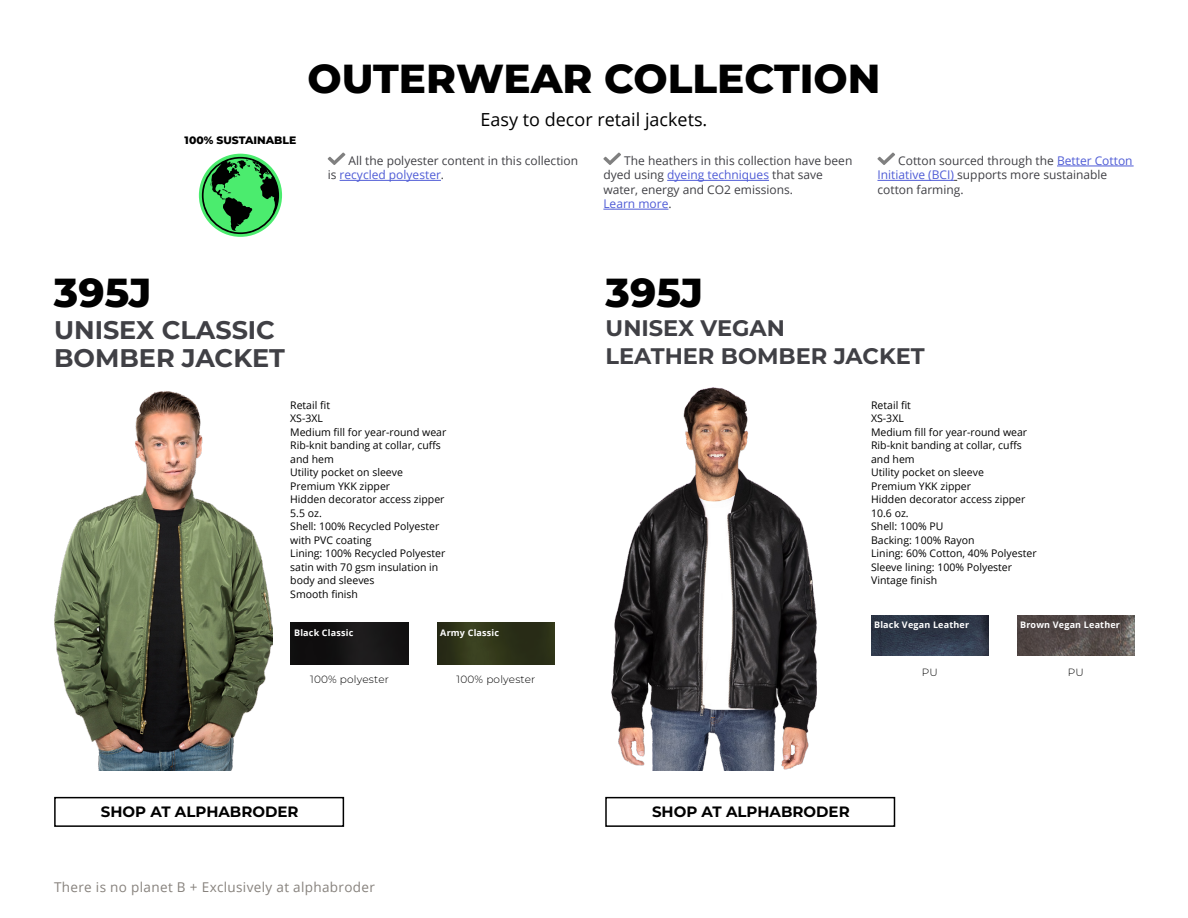
<style>
.page{position:relative;width:1188px;height:918px;background:#fff}
.page>*{position:absolute;margin:0;border:0;box-sizing:border-box;transform-origin:0 0}
.t1{font:100 40.5px "Montserrat";color:#000}
.t2{font:100 25.5px/28.5px "Montserrat";color:#404045}
.t3{font:100 22.5px/28.5px "Montserrat";color:#404045}
.t4{font:18px "Open Sans";color:#000}
.t5{font:100 15px "Montserrat";color:#000}
.t6{font:13.5px "Open Sans";letter-spacing:.025em;color:#87827d}
.t7{font:12px/14.4px "Open Sans";color:#404045}
.t8{font:100 10.8px "Montserrat";color:#000}
.t9{font:10.5px/13.5px "Open Sans";color:#000}
.t10{font:100 10.5px "Montserrat";letter-spacing:.02em;color:#000}
.t11{font:700 9px "Open Sans";letter-spacing:.02em;color:#fff}
.s1{color:#4f5cd6}
</style>
<div class="page">
<img style="left:54px;top:391px;width:218px;height:380px">
<img style="left:611px;top:387px;width:206px;height:384px">
<div style="left:54px;top:797px;width:290px;height:30px;border:2px solid #000"></div>
<div style="left:605px;top:797px;width:290px;height:30px;border:2px solid #000"></div>
<img style="left:290px;top:623px;width:118px;height:42px">
<img style="left:437px;top:622px;width:118px;height:43px">
<img style="left:871px;top:615px;width:117px;height:40px">
<img style="left:1017px;top:615px;width:117px;height:40px">
<svg style="left:199px;top:154px;width:83px;height:83px"></svg>
<svg style="left:202px;top:157px;width:77px;height:77px;background:#4ba65f"></svg>
<hr style="left:1057px;top:166px;width:77px;height:1px;background:#4f5cd6">
<hr style="left:877px;top:180px;width:77px;height:1px;background:#4f5cd6">
<svg style="left:877px;top:153px;width:18px;height:12px"></svg>
<hr style="left:340px;top:180px;width:101px;height:1px;background:#4f5cd6">
<svg style="left:328px;top:153px;width:17px;height:12px"></svg>
<hr style="left:667px;top:180px;width:102px;height:1px;background:#4f5cd6">
<hr style="left:603px;top:209px;width:65px;height:1px;background:#4f5cd6">
<svg style="left:603px;top:153px;width:18px;height:12px"></svg>
<h1 class="t1" style="left:308px;top:52px;width:574px">OUTERWEAR COLLECTION</h1>
<p class="t8" style="left:185px;top:133px;width:113px">100% SUSTAINABLE</p>
<h3 class="t4" style="left:481px;top:107px;width:228px">Easy to decor retail jackets.</h3>
<p class="t7" style="left:328px;top:153px;width:252px;text-indent:21px">All the polyester content in this collection is <span class="s1">recycled polyester</span>.</p>
<p class="t7" style="left:603px;top:153px;width:251px;text-indent:21px">The heathers in this collection have been dyed using <span class="s1">dyeing techniques</span> that save water, energy and CO2 emissions.<br><span class="s1">Learn more</span>.</p>
<p class="t7" style="left:877px;top:153px;width:257px;text-indent:21px">Cotton sourced through the <span class="s1">Better Cotton<br>Initiative (BCI)</span> supports more sustainable cotton farming.</p>
<h1 class="t1" style="left:54px;top:266px;width:99px">395J</h1>
<h1 class="t1" style="left:606px;top:266px;width:99px">395J</h1>
<h2 class="t2" style="left:54px;top:315px;width:233px">UNISEX CLASSIC<br>BOMBER JACKET</h2>
<h3 class="t3" style="left:606px;top:313px;width:321px">UNISEX VEGAN<br>LEATHER BOMBER JACKET</h3>
<p class="t9" style="left:290px;top:398px;width:158px">Retail fit<br>XS-3XL<br>Medium fill for year-round wear<br>Rib-knit banding at collar, cuffs and hem<br>Utility pocket on sleeve<br>Premium YKK zipper<br>Hidden decorator access zipper<br>5.5 oz.<br>Shell: 100% Recycled Polyester with PVC coating<br>Lining: 100% Recycled Polyester satin with 70 gsm insulation in body and sleeves<br>Smooth finish</p>
<p class="t9" style="left:871px;top:398px;width:167px">Retail fit<br>XS-3XL<br>Medium fill for year-round wear<br>Rib-knit banding at collar, cuffs and hem<br>Utility pocket on sleeve<br>Premium YKK zipper<br>Hidden decorator access zipper<br>10.6 oz.<br>Shell: 100% PU<br>Backing: 100% Rayon<br>Lining: 60% Cotton, 40% Polyester<br>Sleeve lining: 100% Polyester<br>Vintage finish</p>
<p class="t11" style="left:294px;top:627px;width:61px">Black Classic</p>
<p class="t11" style="left:440px;top:627px;width:60px">Army Classic</p>
<p class="t10" style="left:310px;top:673px;width:80px">100% polyester</p>
<p class="t10" style="left:456px;top:673px;width:80px">100% polyester</p>
<p class="t11" style="left:874px;top:619px;width:97px">Black Vegan Leather</p>
<p class="t11" style="left:1020px;top:619px;width:101px">Brown Vegan Leather</p>
<p class="t10" style="left:922px;top:665px;width:18px">PU</p>
<p class="t10" style="left:1068px;top:665px;width:18px">PU</p>
<h3 class="t5" style="left:101px;top:801px;width:199px">SHOP AT ALPHABRODER</h3>
<h3 class="t5" style="left:652px;top:801px;width:199px">SHOP AT ALPHABRODER</h3>
<p class="t6" style="left:54px;top:878px;width:322px">There is no planet B + Exclusively at alphabroder</p>
</div>
